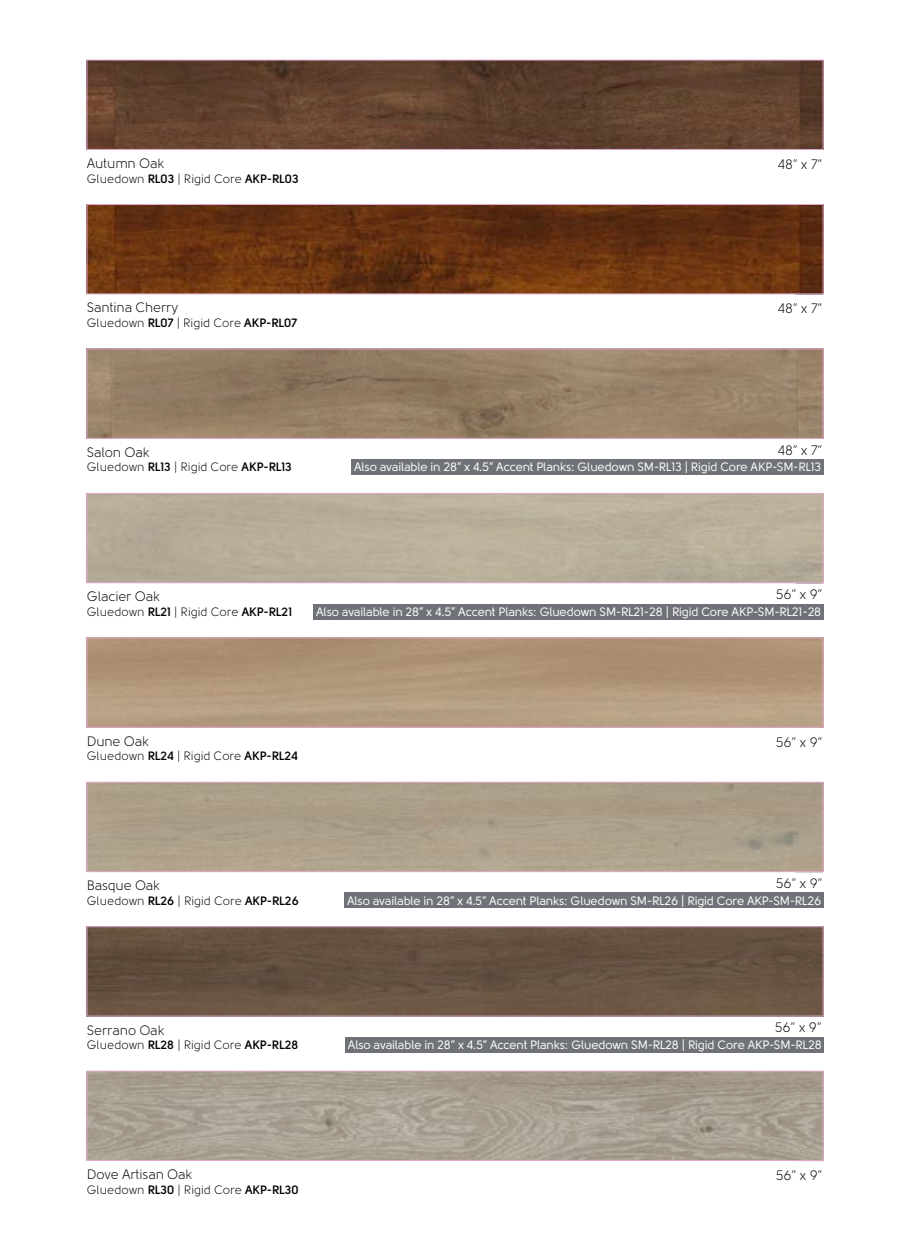
<style>
.page{position:relative;width:912px;height:1256px;background:#fff}
.page>*{position:absolute;margin:0;border:0;box-sizing:border-box;transform-origin:0 0}
.t1{font:13.65px "Solomon";letter-spacing:-.01em;color:#000}
.t2{font:12.15px "Solomon";letter-spacing:-.01em;color:#fff}
.t3{font:12.15px "Solomon";color:#000}
.t4{font:3px "Solomon";color:#6f7277}
.s1{font-weight:700}
</style>
<div class="page">
<div style="left:345px;top:1037px;width:478px;height:15px;background:#6f7277"></div>
<div style="left:351px;top:459px;width:472px;height:16px;background:#6f7277"></div>
<div style="left:344px;top:892px;width:479px;height:16px;background:#6f7277"></div>
<div style="left:313px;top:604px;width:510px;height:15px;background:#6f7277"></div>
<svg style="left:86px;top:122px;width:1px;height:27px"></svg>
<svg style="left:86px;top:266px;width:1px;height:28px"></svg>
<svg style="left:795px;top:294px;width:28px;height:1px"></svg>
<svg style="left:86px;top:410px;width:1px;height:28px"></svg>
<svg style="left:795px;top:438px;width:28px;height:1px"></svg>
<svg style="left:86px;top:555px;width:1px;height:28px"></svg>
<svg style="left:86px;top:699px;width:1px;height:28px"></svg>
<svg style="left:795px;top:727px;width:28px;height:1px"></svg>
<svg style="left:86px;top:844px;width:1px;height:27px"></svg>
<svg style="left:86px;top:988px;width:1px;height:28px"></svg>
<svg style="left:86px;top:1132px;width:1px;height:28px"></svg>
<svg style="left:795px;top:1160px;width:28px;height:1px"></svg>
<img style="left:89px;top:62px;width:732px;height:86px">
<div style="left:87px;top:60px;width:736px;height:90px;border:1px solid #e1aacd"></div>
<img style="left:89px;top:206px;width:732px;height:86px">
<div style="left:87px;top:204px;width:736px;height:90px;border:1px solid #e1aacd"></div>
<img style="left:89px;top:351px;width:732px;height:85px">
<div style="left:87px;top:349px;width:736px;height:89px;border:1px solid #e1aacd"></div>
<div style="left:87px;top:493px;width:736px;height:90px;border:1px solid #e1aacd"></div>
<img style="left:89px;top:639px;width:732px;height:86px">
<div style="left:87px;top:637px;width:736px;height:90px;border:1px solid #e1aacd"></div>
<div style="left:87px;top:782px;width:736px;height:90px;border:1px solid #e1aacd"></div>
<img style="left:89px;top:928px;width:732px;height:86px">
<div style="left:87px;top:926px;width:736px;height:90px;border:1px solid #e1aacd"></div>
<img style="left:89px;top:1073px;width:732px;height:85px">
<div style="left:87px;top:1071px;width:736px;height:89px;border:1px solid #e1aacd"></div>
<p class="t1" style="left:87px;top:156px;width:79px">Autumn Oak</p>
<p class="t3" style="left:87px;top:172px;width:213px">Gluedown <span class="s1">RL03</span> | Rigid Core <span class="s1">AKP-RL03</span></p>
<p class="t1" style="left:777px;top:157px;width:46px">48” x 7”</p>
<p class="t1" style="left:87px;top:300px;width:93px">Santina Cherry</p>
<p class="t3" style="left:87px;top:316px;width:212px">Gluedown <span class="s1">RL07</span> | Rigid Core <span class="s1">AKP-RL07</span></p>
<p class="t1" style="left:777px;top:301px;width:46px">48” x 7”</p>
<p class="t1" style="left:87px;top:445px;width:64px">Salon Oak</p>
<p class="t3" style="left:87px;top:460px;width:207px">Gluedown <span class="s1">RL13</span> | Rigid Core <span class="s1">AKP-RL13</span></p>
<p class="t1" style="left:777px;top:443px;width:46px">48” x 7”</p>
<p class="t2" style="left:354px;top:460px;width:468px">Also available in 28” x 4.5” Accent Planks: Gluedown SM-RL13 | Rigid Core AKP-SM-RL13</p>
<p class="t1" style="left:87px;top:589px;width:75px">Glacier Oak</p>
<p class="t3" style="left:87px;top:605px;width:207px">Gluedown <span class="s1">RL21</span> | Rigid Core <span class="s1">AKP-RL21</span></p>
<p class="t1" style="left:775px;top:587px;width:48px">56” x 9”</p>
<p class="t2" style="left:316px;top:605px;width:506px">Also available in 28” x 4.5” Accent Planks: Gluedown SM-RL21-28 | Rigid Core AKP-SM-RL21-28</p>
<p class="t4" style="left:821px;top:613px;width:3px">-</p>
<p class="t1" style="left:87px;top:733px;width:64px">Dune Oak</p>
<p class="t3" style="left:87px;top:749px;width:213px">Gluedown <span class="s1">RL24</span> | Rigid Core <span class="s1">AKP-RL24</span></p>
<p class="t1" style="left:775px;top:734px;width:48px">56” x 9”</p>
<p class="t1" style="left:87px;top:878px;width:75px">Basque Oak</p>
<p class="t3" style="left:87px;top:894px;width:213px">Gluedown <span class="s1">RL26</span> | Rigid Core <span class="s1">AKP-RL26</span></p>
<p class="t1" style="left:775px;top:876px;width:48px">56” x 9”</p>
<p class="t2" style="left:347px;top:894px;width:475px">Also available in 28” x 4.5” Accent Planks: Gluedown SM-RL26 | Rigid Core AKP-SM-RL26</p>
<p class="t4" style="left:821px;top:902px;width:3px">-</p>
<p class="t1" style="left:87px;top:1022px;width:79px">Serrano Oak</p>
<p class="t3" style="left:87px;top:1038px;width:213px">Gluedown <span class="s1">RL28</span> | Rigid Core <span class="s1">AKP-RL28</span></p>
<p class="t1" style="left:774px;top:1020px;width:48px">56” x 9”</p>
<p class="t2" style="left:348px;top:1038px;width:475px">Also available in 28” x 4.5” Accent Planks: Gluedown SM-RL28 | Rigid Core AKP-SM-RL28</p>
<p class="t1" style="left:87px;top:1167px;width:107px">Dove Artisan Oak</p>
<p class="t3" style="left:87px;top:1182px;width:213px">Gluedown <span class="s1">RL30</span> | Rigid Core <span class="s1">AKP-RL30</span></p>
<p class="t1" style="left:775px;top:1167px;width:48px">56” x 9”</p>
</div>
